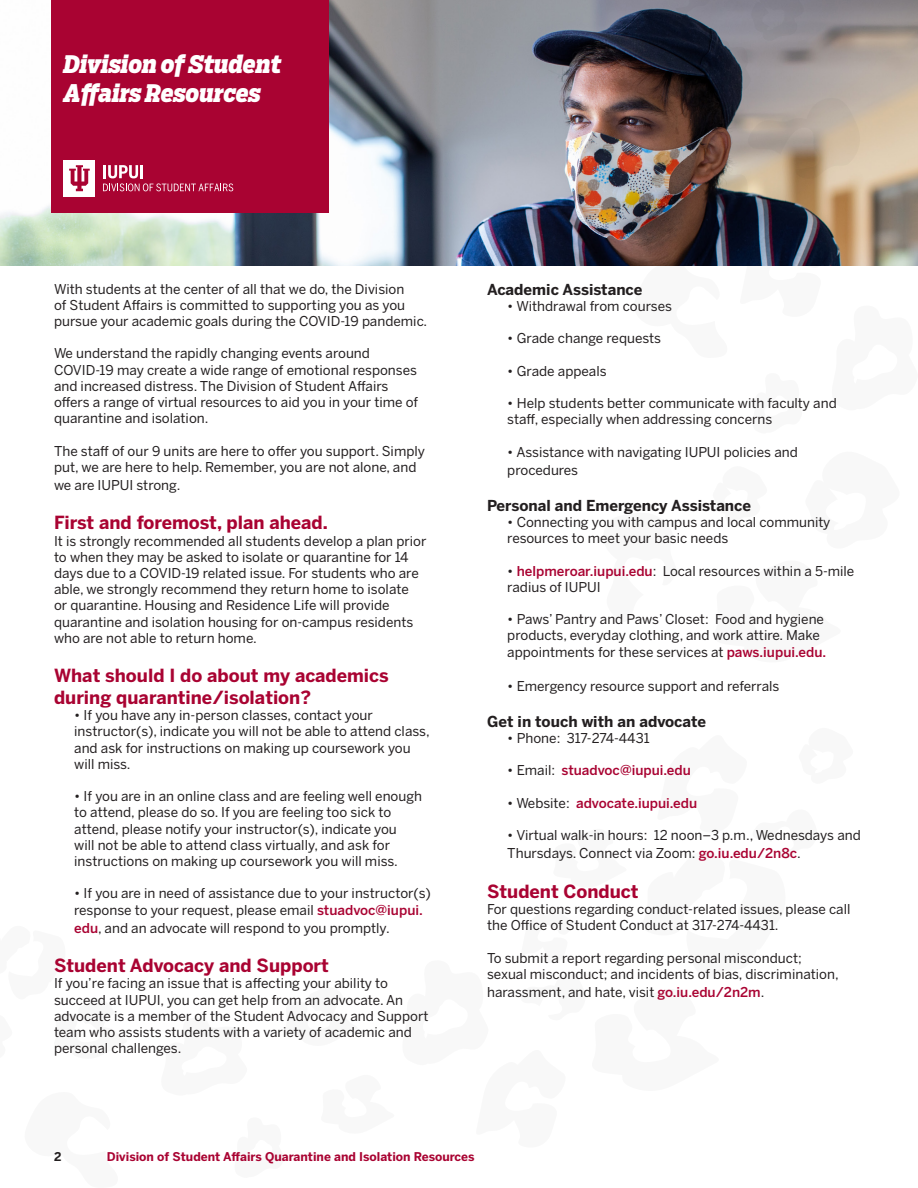
<style>
.page{position:relative;width:918px;height:1188px;background:#fff}
.page>*{position:absolute;margin:0;border:0;box-sizing:border-box;transform-origin:0 0}
.t1{font:italic 900 24px/28.8px "Salvo Serif Cond";color:#fff}
.t2{font:700 18px/21.6px "Benton Sans";color:#a90332}
.t3{font:700 15px "Benton Sans";color:#231f20}
.t4{font:13.5px/16.2px "Benton Sans";color:#231f20}
.t5{font:500 13.5px "Benton Sans";color:#a90332}
.t6{font:700 12px "Benton Sans";color:#a90332}
.t7{font:700 12px "Benton Sans";color:#231f20}
.s1{font-weight:500;color:#a90332}
.s2{font-weight:400;color:#231f20}
</style>
<div class="page">
<img style="left:0;top:0;width:608px;height:266px">
<img style="left:608px;top:0;width:310px;height:266px">
<div style="left:51px;top:0;width:278px;height:213px;background:#a90332"></div>
<div style="left:64px;top:160px;width:31px;height:37px;background:#fff"></div>
<svg style="left:69px;top:165px;width:21px;height:26px"></svg>
<svg style="left:103px;top:165px;width:130px;height:26px"></svg>
<h1 class="t1" style="left:64px;top:50px;width:220px">Division of Student<br>Affairs Resources</h1>
<p class="t4" style="left:54px;top:281px;width:375px">With students at the center of all that we do, the Division<br>of Student Affairs is committed to supporting you as you pursue your academic goals during the COVID-19 pandemic.</p>
<p class="t4" style="left:54px;top:345px;width:366px">We understand the rapidly changing events around COVID-19 may create a wide range of emotional responses and increased distress. The Division of Student Affairs offers a range of virtual resources to aid you in your time of quarantine and isolation.</p>
<p class="t4" style="left:54px;top:443px;width:373px">The staff of our 9 units are here to offer you support. Simply put, we are here to help. Remember, you are not alone, and</p>
<p class="t4" style="left:54px;top:477px;width:128px">we are IUPUI strong.</p>
<p class="t2" style="left:54px;top:512px;width:275px">First and foremost, plan ahead.</p>
<p class="t4" style="left:54px;top:533px;width:374px">It is strongly recommended all students develop a plan prior to when they may be asked to isolate or quarantine for 14 days due to a COVID-19 related issue. For students who are able, we strongly recommend they return home to isolate<br>or quarantine. Housing and Residence Life will provide quarantine and isolation housing for on-campus residents who are not able to return home.</p>
<p class="t2" style="left:54px;top:665px;width:336px">What should I do about my academics during quarantine/isolation?</p>
<p class="t4" style="left:74px;top:707px;width:357px">• If you have any in-person classes, contact your instructor(s), indicate you will not be able to attend class, and ask for instructions on making up coursework you will miss.</p>
<p class="t4" style="left:74px;top:788px;width:349px">• If you are in an online class and are feeling well enough to attend, please do so. If you are feeling too sick to attend, please notify your instructor(s), indicate you<br>will not be able to attend class virtually, and ask for instructions on making up coursework you will miss.</p>
<p class="t4" style="left:74px;top:885px;width:358px">• If you are in need of assistance due to your instructor(s) response to your request, please email <span class="s1">stuadvoc@iupui.</span></p>
<p class="t4" style="left:74px;top:920px;width:317px"><span class="s1">edu</span>, and an advocate will respond to you promptly.</p>
<p class="t2" style="left:54px;top:955px;width:276px">Student Advocacy and Support</p>
<p class="t4" style="left:54px;top:975px;width:376px">If you’re facing an issue that is affecting your ability to succeed at IUPUI, you can get help from an advocate. An advocate is a member of the Student Advocacy and Support team who assists students with a variety of academic and personal challenges.</p>
<p class="t3" style="left:487px;top:280px;width:157px">Academic Assistance</p>
<p class="t4" style="left:507px;top:298px;width:166px">• Withdrawal from courses</p>
<p class="t4" style="left:507px;top:330px;width:155px">• Grade change requests</p>
<p class="t4" style="left:507px;top:363px;width:101px">• Grade appeals</p>
<p class="t4" style="left:507px;top:395px;width:331px">• Help students better communicate with faculty and staff, especially when addressing concerns</p>
<p class="t4" style="left:507px;top:443px;width:292px;line-height:18px">• Assistance with navigating IUPUI policies and procedures</p>
<p class="t3" style="left:487px;top:496px;width:266px">Personal and Emergency Assistance</p>
<p class="t4" style="left:507px;top:514px;width:325px">• Connecting you with campus and local community resources to meet your basic needs</p>
<p class="t4" style="left:507px;top:563px;width:349px">• <span class="s1">helpmeroar.iupui.edu</span>: Local resources within a 5-mile radius of IUPUI</p>
<p class="t4" style="left:507px;top:611px;width:320px">• Paws’ Pantry and Paws’ Closet: Food and hygiene products, everyday clothing, and work attire. Make appointments for these services at <span class="s1">paws.iupui.edu.</span></p>
<p class="t4" style="left:507px;top:678px;width:274px">• Emergency resource support and referrals</p>
<p class="t3" style="left:487px;top:712px;width:221px">Get in touch with an advocate</p>
<p class="t4" style="left:507px;top:730px;width:144px">• Phone: 317-274-4431</p>
<p class="t5" style="left:507px;top:762px;width:185px"><span class="s2">• Email:</span> stuadvoc@iupui.edu</p>
<p class="t5" style="left:507px;top:795px;width:191px"><span class="s2">• Website:</span> advocate.iupui.edu</p>
<p class="t4" style="left:507px;top:826px;width:355px;line-height:18px">• Virtual walk-in hours: 12 noon–3 p.m., Wednesdays and<br>Thursdays. Connect via Zoom: <span class="s1">go.iu.edu/2n8c</span>.</p>
<p class="t2" style="left:487px;top:881px;width:153px">Student Conduct</p>
<p class="t4" style="left:487px;top:901px;width:365px">For questions regarding conduct-related issues, please call the Office of Student Conduct at 317-274-4431.</p>
<p class="t4" style="left:487px;top:950px;width:353px">To submit a report regarding personal misconduct; sexual misconduct; and incidents of bias, discrimination,</p>
<p class="t4" style="left:487px;top:984px;width:279px">harassment, and hate, visit <span class="s1">go.iu.edu/2n2m</span>.</p>
<p class="t7" style="left:54px;top:1150px;width:9px">2</p>
<p class="t6" style="left:107px;top:1150px;width:369px">Division of Student Affairs Quarantine and Isolation Resources</p>
</div>
